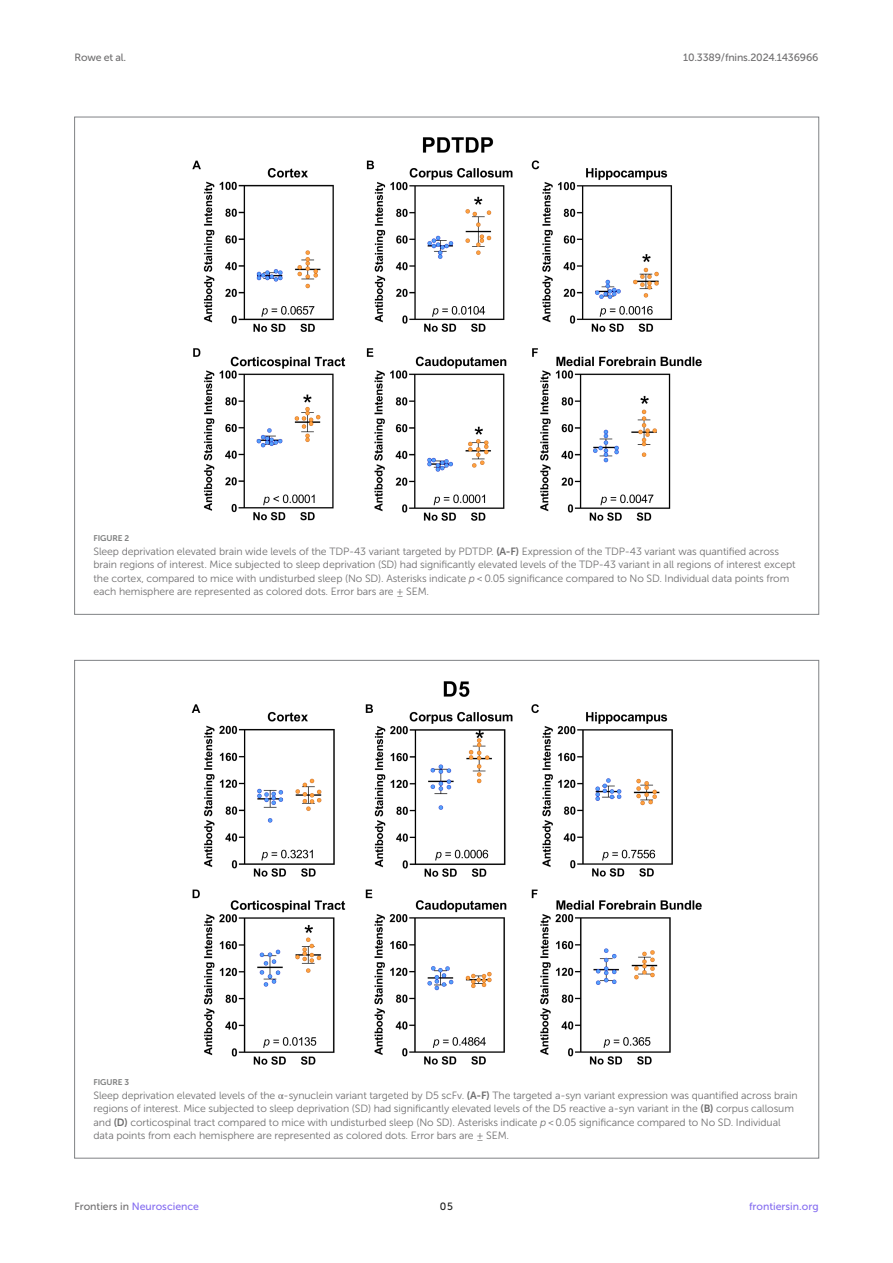
<style>
.page{position:relative;width:893px;height:1263px;background:#fff}
.page>*{position:absolute;margin:0;border:0;box-sizing:border-box;transform-origin:0 0}
.FIG_LEG{font:10.5px/13.5px "Museo Sans 300";letter-spacing:-.01em;color:#706f70}
.t1{font:10.5px "Museo Sans 500";color:#856df0}
.t2{font:10.5px "Museo Sans 500";letter-spacing:-.015em;color:#706f70}
.t3{font:10.5px "Museo Sans 500";color:#1b1c1b}
.FIG_HD{font:8.25px "Museo Sans 700";letter-spacing:-.01em;color:#7e7f7f}
.s1{font-family:"Museo Sans 700"}
.s2{font-style:italic}
.s3{font-family:"STIX General"}
.s4{color:#706f70}
</style>
<div class="page">
<img style="left:192px;top:137px;width:510px;height:384px">
<img style="left:191px;top:681px;width:511px;height:384px">
<p class="t2" style="left:74px;top:51px;width:53px">Rowe et al.</p>
<p class="t2" style="left:683px;top:51px;width:137px">10.3389/fnins.2024.1436966</p>
<p class="FIG_HD" style="left:94px;top:534px;width:37px">FIGURE 2</p>
<p class="FIG_LEG" style="left:94px;top:545px;width:704px">Sleep deprivation elevated brain wide levels of the TDP-43 variant targeted by PDTDP. <span class="s1">(A-F)</span> Expression of the TDP-43 variant was quantified across brain regions of interest. Mice subjected to sleep deprivation (SD) had significantly elevated levels of the TDP-43 variant in all regions of interest except the cortex, compared to mice with undisturbed sleep (No SD). Asterisks indicate <span class="s2">p</span> &lt; 0.05 significance compared to No SD. Individual data points from each hemisphere are represented as colored dots. Error bars are ± SEM.</p>
<p class="FIG_HD" style="left:94px;top:1078px;width:37px">FIGURE 3</p>
<p class="FIG_LEG" style="left:94px;top:1088px;width:706px">Sleep deprivation elevated levels of the <span class="s3">α</span>-synuclein variant targeted by D5 scFv. <span class="s1">(A-F)</span> The targeted a-syn variant expression was quantified across brain regions of interest. Mice subjected to sleep deprivation (SD) had significantly elevated levels of the D5 reactive a-syn variant in the <span class="s1">(B)</span> corpus callosum and <span class="s1">(D)</span> corticospinal tract compared to mice with undisturbed sleep (No SD). Asterisks indicate <span class="s2">p</span> &lt; 0.05 significance compared to No SD. Individual data points from each hemisphere are represented as colored dots. Error bars are ± SEM.</p>
<p class="t1" style="left:74px;top:1200px;width:126px"><span class="s4">Frontiers in</span> Neuroscience</p>
<p class="t3" style="left:440px;top:1200px;width:14px">05</p>
<p class="t1" style="left:749px;top:1200px;width:71px">frontiersin.org</p>
</div>
